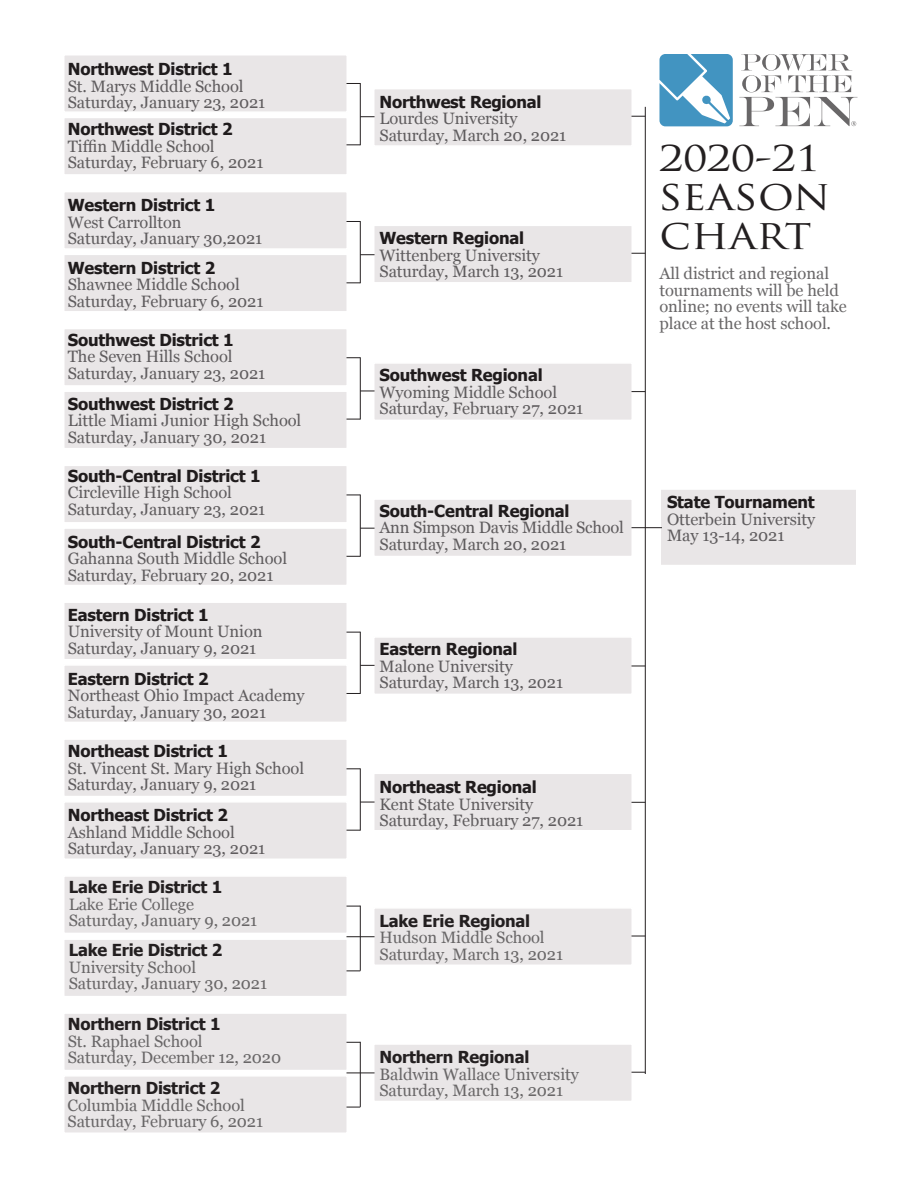
<style>
.page{position:relative;width:918px;height:1188px;background:#fff}
.page>*{position:absolute;margin:0;border:0;box-sizing:border-box;transform-origin:0 0}
.t1{font:40.5px/39px "Trajan Pro";color:#231f20;scale:1.1 1}
.t2{font:16.5px/16.5px "Georgia";letter-spacing:-.005em;color:#696768}
.t3{font:700 16.5px "Tahoma";letter-spacing:-.01em;color:#231f20}
</style>
<div class="page">
<svg style="left:659px;top:54px;width:74px;height:72px"></svg>
<svg style="left:739px;top:54px;width:118px;height:72px"></svg>
<div style="left:660px;top:488px;width:198px;height:78px;background:#e9e6e7;border:2px solid #fff"></div>
<div style="left:63px;top:54px;width:285px;height:59px;background:#e9e6e7;border:2px solid #fff"></div>
<div style="left:63px;top:117px;width:285px;height:59px;background:#e9e6e7;border:2px solid #fff"></div>
<div style="left:373px;top:88px;width:260px;height:59px;background:#e9e6e7;border:2px solid #fff"></div>
<svg style="left:361px;top:116px;width:14px;height:1px"></svg>
<svg style="left:346px;top:83px;width:14px;height:1px"></svg>
<svg style="left:346px;top:144px;width:14px;height:1px"></svg>
<hr style="left:360px;top:83px;width:1px;height:62px;background:#231f20">
<svg style="left:632px;top:116px;width:13px;height:1px"></svg>
<div style="left:63px;top:191px;width:285px;height:59px;background:#e9e6e7;border:2px solid #fff"></div>
<div style="left:63px;top:254px;width:285px;height:59px;background:#e9e6e7;border:2px solid #fff"></div>
<div style="left:373px;top:225px;width:260px;height:59px;background:#e9e6e7;border:2px solid #fff"></div>
<svg style="left:361px;top:254px;width:14px;height:1px"></svg>
<svg style="left:346px;top:221px;width:14px;height:1px"></svg>
<svg style="left:346px;top:282px;width:14px;height:1px"></svg>
<hr style="left:360px;top:221px;width:1px;height:62px;background:#231f20">
<svg style="left:632px;top:253px;width:13px;height:1px"></svg>
<hr style="left:645px;top:107px;width:1px;height:967px;background:#231f20">
<div style="left:63px;top:328px;width:285px;height:59px;background:#e9e6e7;border:2px solid #fff"></div>
<div style="left:63px;top:390px;width:285px;height:59px;background:#e9e6e7;border:2px solid #fff"></div>
<div style="left:373px;top:362px;width:260px;height:59px;background:#e9e6e7;border:2px solid #fff"></div>
<svg style="left:361px;top:391px;width:14px;height:1px"></svg>
<svg style="left:346px;top:357px;width:14px;height:1px"></svg>
<svg style="left:346px;top:419px;width:14px;height:1px"></svg>
<hr style="left:360px;top:357px;width:1px;height:62px;background:#231f20">
<svg style="left:632px;top:391px;width:13px;height:1px"></svg>
<div style="left:63px;top:465px;width:285px;height:59px;background:#e9e6e7;border:2px solid #fff"></div>
<div style="left:63px;top:527px;width:285px;height:59px;background:#e9e6e7;border:2px solid #fff"></div>
<div style="left:373px;top:498px;width:260px;height:59px;background:#e9e6e7;border:2px solid #fff"></div>
<svg style="left:361px;top:528px;width:14px;height:1px"></svg>
<svg style="left:346px;top:495px;width:14px;height:1px"></svg>
<svg style="left:346px;top:556px;width:14px;height:1px"></svg>
<hr style="left:360px;top:495px;width:1px;height:62px;background:#231f20">
<hr style="left:632px;top:527px;width:30px;height:1px;background:#231f20">
<div style="left:63px;top:601px;width:285px;height:59px;background:#e9e6e7;border:2px solid #fff"></div>
<div style="left:63px;top:664px;width:285px;height:59px;background:#e9e6e7;border:2px solid #fff"></div>
<div style="left:373px;top:636px;width:260px;height:59px;background:#e9e6e7;border:2px solid #fff"></div>
<svg style="left:361px;top:665px;width:14px;height:1px"></svg>
<svg style="left:346px;top:632px;width:14px;height:1px"></svg>
<svg style="left:346px;top:693px;width:14px;height:1px"></svg>
<hr style="left:360px;top:632px;width:1px;height:62px;background:#231f20">
<svg style="left:632px;top:666px;width:13px;height:1px"></svg>
<div style="left:63px;top:738px;width:285px;height:59px;background:#e9e6e7;border:2px solid #fff"></div>
<div style="left:63px;top:801px;width:285px;height:59px;background:#e9e6e7;border:2px solid #fff"></div>
<div style="left:373px;top:773px;width:260px;height:58px;background:#e9e6e7;border:2px solid #fff"></div>
<svg style="left:361px;top:802px;width:14px;height:1px"></svg>
<svg style="left:346px;top:768px;width:14px;height:1px"></svg>
<svg style="left:346px;top:830px;width:14px;height:1px"></svg>
<hr style="left:360px;top:768px;width:1px;height:63px;background:#231f20">
<svg style="left:632px;top:802px;width:13px;height:1px"></svg>
<div style="left:373px;top:1043px;width:260px;height:59px;background:#e9e6e7;border:2px solid #fff"></div>
<div style="left:63px;top:1075px;width:285px;height:59px;background:#e9e6e7;border:2px solid #fff"></div>
<div style="left:63px;top:1012px;width:285px;height:59px;background:#e9e6e7;border:2px solid #fff"></div>
<svg style="left:346px;top:1073px;width:29px;height:1px"></svg>
<svg style="left:346px;top:1042px;width:14px;height:1px"></svg>
<svg style="left:346px;top:1107px;width:14px;height:1px"></svg>
<hr style="left:360px;top:1042px;width:1px;height:65px;background:#231f20">
<svg style="left:632px;top:1072px;width:13px;height:1px"></svg>
<div style="left:373px;top:907px;width:260px;height:59px;background:#e9e6e7;border:2px solid #fff"></div>
<div style="left:63px;top:938px;width:285px;height:59px;background:#e9e6e7;border:2px solid #fff"></div>
<div style="left:63px;top:875px;width:285px;height:59px;background:#e9e6e7;border:2px solid #fff"></div>
<svg style="left:346px;top:936px;width:29px;height:1px"></svg>
<svg style="left:346px;top:906px;width:14px;height:1px"></svg>
<svg style="left:346px;top:971px;width:14px;height:1px"></svg>
<hr style="left:360px;top:906px;width:1px;height:65px;background:#231f20">
<svg style="left:632px;top:936px;width:13px;height:1px"></svg>
<p class="t3" style="left:68px;top:58px;width:166px">Northwest District 1</p>
<p class="t2" style="left:68px;top:78px;width:199px">St. Marys Middle School<br>Saturday, January 23, 2021</p>
<p class="t3" style="left:68px;top:117px;width:166px">Northwest District 2</p>
<p class="t2" style="left:68px;top:138px;width:197px">Tiffin Middle School<br>Saturday, February 6, 2021</p>
<p class="t3" style="left:68px;top:193px;width:149px">Western District 1</p>
<p class="t2" style="left:68px;top:214px;width:196px">West Carrollton<br>Saturday, January 30,2021</p>
<p class="t3" style="left:68px;top:256px;width:149px">Western District 2</p>
<p class="t2" style="left:68px;top:276px;width:197px">Shawnee Middle School<br>Saturday, February 6, 2021</p>
<p class="t3" style="left:68px;top:328px;width:168px">Southwest District 1</p>
<p class="t2" style="left:68px;top:348px;width:199px">The Seven Hills School<br>Saturday, January 23, 2021</p>
<p class="t3" style="left:68px;top:392px;width:168px">Southwest District 2</p>
<p class="t2" style="left:68px;top:412px;width:235px">Little Miami Junior High School<br>Saturday, January 30, 2021</p>
<p class="t3" style="left:68px;top:464px;width:194px">South-Central District 1</p>
<p class="t2" style="left:68px;top:484px;width:199px">Circleville High School<br>Saturday, January 23, 2021</p>
<p class="t3" style="left:68px;top:530px;width:194px">South-Central District 2</p>
<p class="t2" style="left:68px;top:550px;width:221px">Gahanna South Middle School<br>Saturday, February 20, 2021</p>
<p class="t3" style="left:68px;top:603px;width:142px">Eastern District 1</p>
<p class="t2" style="left:68px;top:623px;width:196px">University of Mount Union<br>Saturday, January 9, 2021</p>
<p class="t3" style="left:68px;top:667px;width:142px">Eastern District 2</p>
<p class="t2" style="left:68px;top:687px;width:238px">Northeast Ohio Impact Academy<br>Saturday, January 30, 2021</p>
<p class="t3" style="left:68px;top:740px;width:162px">Northeast District 1</p>
<p class="t2" style="left:68px;top:760px;width:238px">St. Vincent St. Mary High School<br>Saturday, January 9, 2021</p>
<p class="t3" style="left:68px;top:804px;width:162px">Northeast District 2</p>
<p class="t2" style="left:68px;top:824px;width:199px">Ashland Middle School<br>Saturday, January 23, 2021</p>
<p class="t3" style="left:69px;top:875px;width:155px">Lake Erie District 1</p>
<p class="t2" style="left:69px;top:896px;width:190px">Lake Erie College<br>Saturday, January 9, 2021</p>
<p class="t3" style="left:69px;top:939px;width:155px">Lake Erie District 2</p>
<p class="t2" style="left:69px;top:959px;width:200px">University School<br>Saturday, January 30, 2021</p>
<p class="t3" style="left:68px;top:1013px;width:154px">Northern District 1</p>
<p class="t2" style="left:68px;top:1033px;width:215px">St. Raphael School<br>Saturday, December 12, 2020</p>
<p class="t3" style="left:67px;top:1077px;width:154px">Northern District 2</p>
<p class="t2" style="left:67px;top:1097px;width:197px">Columbia Middle School<br>Saturday, February 6, 2021</p>
<p class="t3" style="left:380px;top:90px;width:164px">Northwest Regional</p>
<p class="t2" style="left:380px;top:110px;width:188px">Lourdes University<br>Saturday, March 20, 2021</p>
<p class="t3" style="left:380px;top:227px;width:146px">Western Regional</p>
<p class="t2" style="left:380px;top:247px;width:185px">Wittenberg University<br>Saturday, March 13, 2021</p>
<p class="t3" style="left:380px;top:364px;width:165px">Southwest Regional</p>
<p class="t2" style="left:380px;top:384px;width:205px">Wyoming Middle School<br>Saturday, February 27, 2021</p>
<p class="t3" style="left:380px;top:499px;width:192px">South-Central Regional</p>
<p class="t2" style="left:380px;top:519px;width:246px">Ann Simpson Davis Middle School<br>Saturday, March 20, 2021</p>
<h1 class="t1" style="left:660px;top:137px;width:156px">2020-21<br>SEASON<br>CHART</h1>
<p class="t2" style="left:660px;top:265px;width:189px">All district and regional tournaments will be held online; no events will take place at the host school.</p>
<p class="t3" style="left:667px;top:491px;width:149px">State Tournament</p>
<p class="t2" style="left:667px;top:511px;width:150px">Otterbein University<br>May 13-14, 2021</p>
<p class="t3" style="left:380px;top:638px;width:140px">Eastern Regional</p>
<p class="t2" style="left:380px;top:658px;width:185px">Malone University<br>Saturday, March 13, 2021</p>
<p class="t3" style="left:380px;top:776px;width:159px">Northeast Regional</p>
<p class="t2" style="left:380px;top:796px;width:205px">Kent State University<br>Saturday, February 27, 2021</p>
<p class="t3" style="left:380px;top:909px;width:152px">Lake Erie Regional</p>
<p class="t2" style="left:380px;top:929px;width:185px">Hudson Middle School<br>Saturday, March 13, 2021</p>
<p class="t3" style="left:379px;top:1045px;width:151px">Northern Regional</p>
<p class="t2" style="left:379px;top:1066px;width:201px">Baldwin Wallace University<br>Saturday, March 13, 2021</p>
</div>
